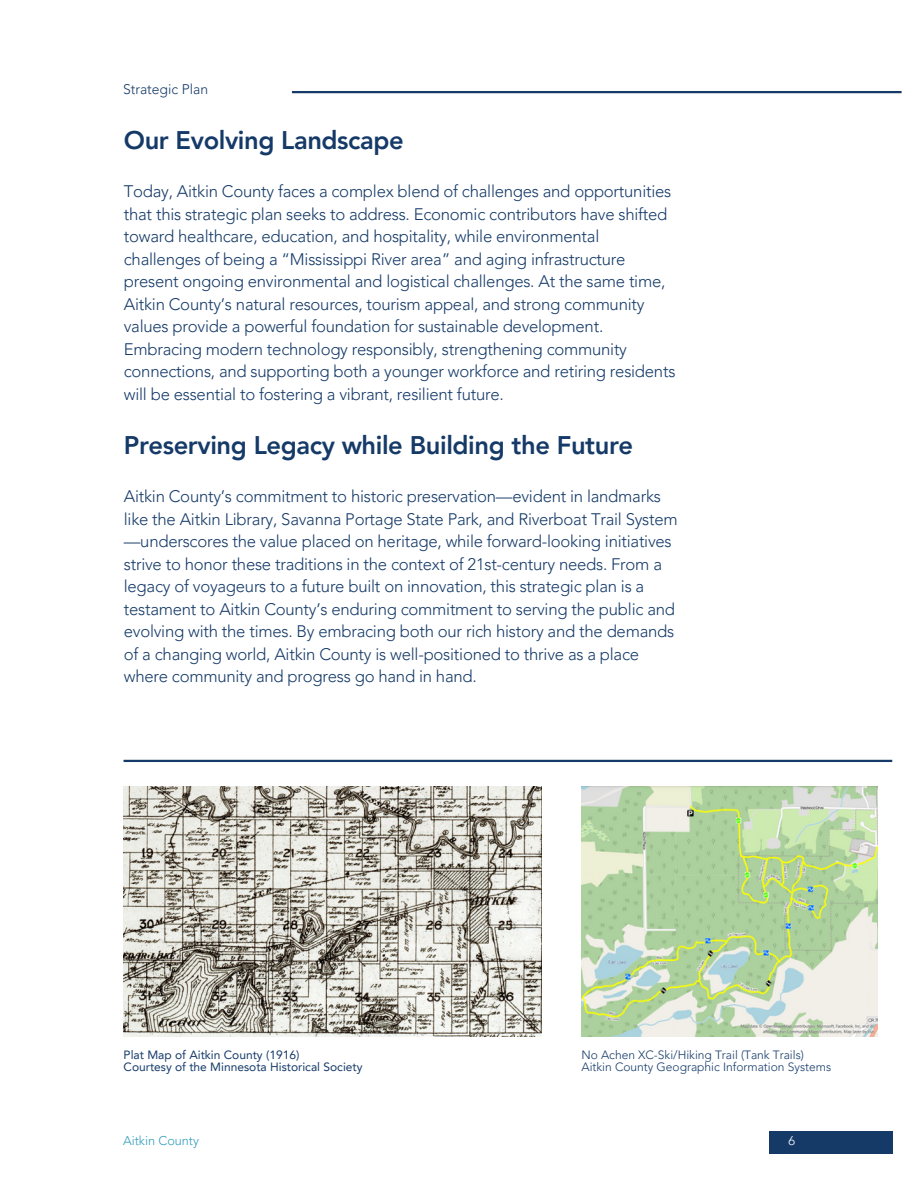
<style>
.page{position:relative;width:918px;height:1188px;background:#fff}
.page>*{position:absolute;margin:0;border:0;box-sizing:border-box;transform-origin:0 0}
.t1{font:800 25.5px "Avenir LT Pro";letter-spacing:-.015em;color:#153a68}
.t2{font:300 16.65px/22.5px "Avenir LT Pro";letter-spacing:-.015em;color:#153a68}
.t3{font:300 13.95px "Avenir LT Pro";color:#153a68}
.t4{font:300 12.75px "Avenir LT Pro";color:#319cbc}
.t5{font:300 12.75px "Avenir LT Pro";color:#fff}
.t6{font:300 12px "Avenir LT Pro";color:#153a68}
.t7{font:12px "Avenir LT Pro";color:#153a68}
</style>
<div class="page">
<hr style="left:292px;top:91px;width:610px;height:2px;background:#153a68">
<div style="left:769px;top:1131px;width:124px;height:22px;background:#153a68"></div>
<hr style="left:124px;top:760px;width:768px;height:2px;background:#153a68">
<img style="left:123px;top:787px;width:419px;height:250px">
<img style="left:581px;top:787px;width:296px;height:250px">
<p class="t3" style="left:123px;top:83px;width:87px">Strategic Plan</p>
<h3 class="t1" style="left:124px;top:130px;width:281px">Our Evolving Landscape</h3>
<p class="t2" style="left:124px;top:182px;width:553px">Today, Aitkin County faces a complex blend of challenges and opportunities that this strategic plan seeks to address. Economic contributors have shifted toward healthcare, education, and hospitality, while environmental challenges of being a “Mississippi River area” and aging infrastructure present ongoing environmental and logistical challenges. At the same time, Aitkin County’s natural resources, tourism appeal, and strong community values provide a powerful foundation for sustainable development.<br>Embracing modern technology responsibly, strengthening community connections, and supporting both a younger workforce and retiring residents will be essential to fostering a vibrant, resilient future.</p>
<h1 class="t1" style="left:124px;top:434px;width:511px">Preserving Legacy while Building the Future</h1>
<h2 class="t2" style="left:124px;top:487px;width:555px">Aitkin County’s commitment to historic preservation—evident in landmarks like the Aitkin Library, Savanna Portage State Park, and Riverboat Trail System —underscores the value placed on heritage, while forward-looking initiatives strive to honor these traditions in the context of 21st-century needs. From a legacy of voyageurs to a future built on innovation, this strategic plan is a testament to Aitkin County’s enduring commitment to serving the public and evolving with the times. By embracing both our rich history and the demands of a changing world, Aitkin County is well-positioned to thrive as a place where community and progress go hand in hand.</h2>
<p class="t7" style="left:124px;top:1050px;width:177px">Plat Map of Aitkin County (1916)</p>
<p class="t7" style="left:124px;top:1062px;width:241px">Courtesy of the Minnesota Historical Society</p>
<p class="t6" style="left:581px;top:1050px;width:224px">No Achen XC-Ski/Hiking Trail (Tank Trails)</p>
<p class="t6" style="left:581px;top:1062px;width:251px">Aitkin County Geographic Information Systems</p>
<h2 class="t4" style="left:123px;top:1135px;width:78px">Aitkin County</h2>
<h1 class="t5" style="left:788px;top:1135px;width:8px">6</h1>
</div>
